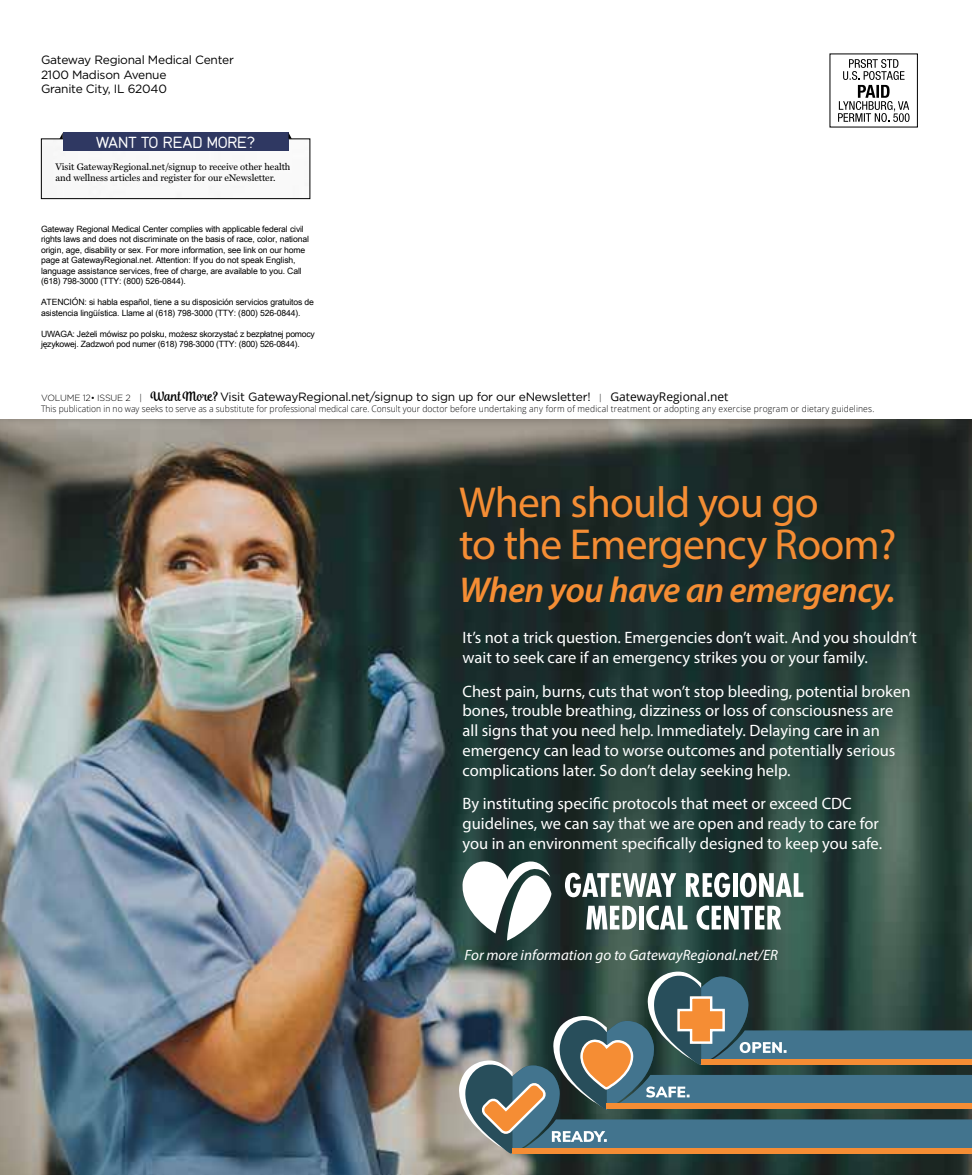
<style>
.page{position:relative;width:972px;height:1175px;background:#fff}
.page>*{position:absolute;margin:0;border:0;box-sizing:border-box;transform-origin:0 0}
.t1{font:43.5px/42px "Myriad Pro";letter-spacing:-.02em;color:#f58d34}
.t2{font:italic 600 36px "Myriad Pro";letter-spacing:-.02em;color:#f58d34}
.t3{font:16.8px "Din 17";letter-spacing:.005em;color:#fff}
.t4{font:16.5px/19.8px "Myriad Pro";color:#fff}
.t5{font:italic 15px "Myriad Pro";color:#fff}
.t6{font:12px/14.4px "Gotham";letter-spacing:-.02em;color:#000}
.t7{font:9.6px/11.6px "Miller Text";letter-spacing:-.005em;color:#000}
.t8{font:300 9px "Open Sans";letter-spacing:.02em;color:#000;scale:.95 1}
.t9{font:8.7px/10.5px "Arial Unicode MS";letter-spacing:-.015em;color:#000}
.s1{font-weight:300;font-size:9px}
.s2{font-family:"Andalusia";font-size:13.5px}
.s3{font-family:"Open Sans"}
</style>
<div class="page">
<img style="left:0;top:427px;width:972px;height:747px">
<svg style="left:458px;top:971px;width:514px;height:183px;background:#566a69"></svg>
<div style="left:701px;top:1059px;width:271px;height:5px;background:#f58d34"></div>
<svg style="left:565px;top:872px;width:111px;height:25px"></svg>
<svg style="left:686px;top:872px;width:44px;height:25px"></svg>
<hr style="left:733px;top:873px;width:4px;height:24px;background:#fff">
<svg style="left:740px;top:872px;width:63px;height:25px"></svg>
<svg style="left:586px;top:904px;width:51px;height:25px"></svg>
<div style="left:639px;top:905px;width:5px;height:24px;background:#fff"></div>
<svg style="left:646px;top:905px;width:42px;height:24px"></svg>
<svg style="left:697px;top:905px;width:84px;height:24px"></svg>
<svg style="left:459px;top:847px;width:92px;height:93px"></svg>
<div style="left:0;top:0;width:972px;height:427px;background:#000;opacity:.2"></div>
<div style="left:0;top:0;width:972px;height:418px;background:#fff"></div>
<div style="left:41px;top:138px;width:269px;height:61px;border:1px solid #000"></div>
<div style="left:63px;top:133px;width:226px;height:18px;background:#2f3862"></div>
<svg style="left:59px;top:133px;width:4px;height:6px"></svg>
<svg style="left:289px;top:133px;width:3px;height:6px"></svg>
<svg style="left:838px;top:59px;width:72px;height:63px"></svg>
<h3 class="t6" style="left:41px;top:53px;width:194px">Gateway Regional Medical Center<br>2100 Madison Avenue<br>Granite City, IL 62040</h3>
<h3 class="t3" style="left:96px;top:131px;width:160px">WANT TO READ MORE?</h3>
<p class="t7" style="left:55px;top:160px;width:237px">Visit GatewayRegional.net/signup to receive other health and wellness articles and register for our eNewsletter.</p>
<p class="t9" style="left:41px;top:223px;width:269px">Gateway Regional Medical Center complies with applicable federal civil rights laws and does not discriminate on the basis of race, color, national origin, age, disability or sex. For more information, see link on our home page at GatewayRegional.net. Attention: If you do not speak English, language assistance services, free of charge, are available to you. Call (618) 798-3000 (TTY: (800) 526-0844).</p>
<p class="t9" style="left:41px;top:297px;width:275px">ATENCIÓN: si habla español, tiene a su disposición servicios gratuitos de asistencia lingüística. Llame al (618) 798-3000 (TTY: (800) 526-0844).</p>
<p class="t9" style="left:41px;top:328px;width:275px">UWAGA: Jeżeli mówisz po polsku, możesz skorzystać z bezpłatnej pomocy językowej. Zadzwoń pod numer (618) 798-3000 (TTY: (800) 526-0844).</p>
<h3 class="t6" style="left:41px;top:389px;width:689px"><span class="s1">VOLUME 12• ISSUE 2 |</span> <span class="s2">Want More?</span> Visit GatewayRegional.net/signup to sign up for our eNewsletter! <span class="s1">|</span> <span class="s3">GatewayRegional.net</span></h3>
<p class="t8" style="left:41px;top:402px;width:879px">This publication in no way seeks to serve as a substitute for professional medical care. Consult your doctor before undertaking any form of medical treatment or adopting any exercise program or dietary guidelines.</p>
<h1 class="t1" style="left:459px;top:480px;width:439px">When should you go<br>to the Emergency Room?</h1>
<h2 class="t2" style="left:459px;top:567px;width:438px">When you have an emergency.</h2>
<h3 class="t4" style="left:463px;top:627px;width:456px">It’s not a trick question. Emergencies don’t wait. And you shouldn’t wait to seek care if an emergency strikes you or your family.</h3>
<p class="t4" style="left:463px;top:681px;width:449px">Chest pain, burns, cuts that won’t stop bleeding, potential broken bones, trouble breathing, dizziness or loss of consciousness are all signs that you need help. Immediately. Delaying care in an emergency can lead to worse outcomes and potentially serious complications later. So don’t delay seeking help.</p>
<h3 class="t4" style="left:463px;top:793px;width:421px">By instituting specific protocols that meet or exceed CDC guidelines, we can say that we are open and ready to care for you in an environment specifically designed to keep you safe.</h3>
<h3 class="t5" style="left:465px;top:945px;width:315px">For more information go to GatewayRegional.net/ER</h3>
</div>
